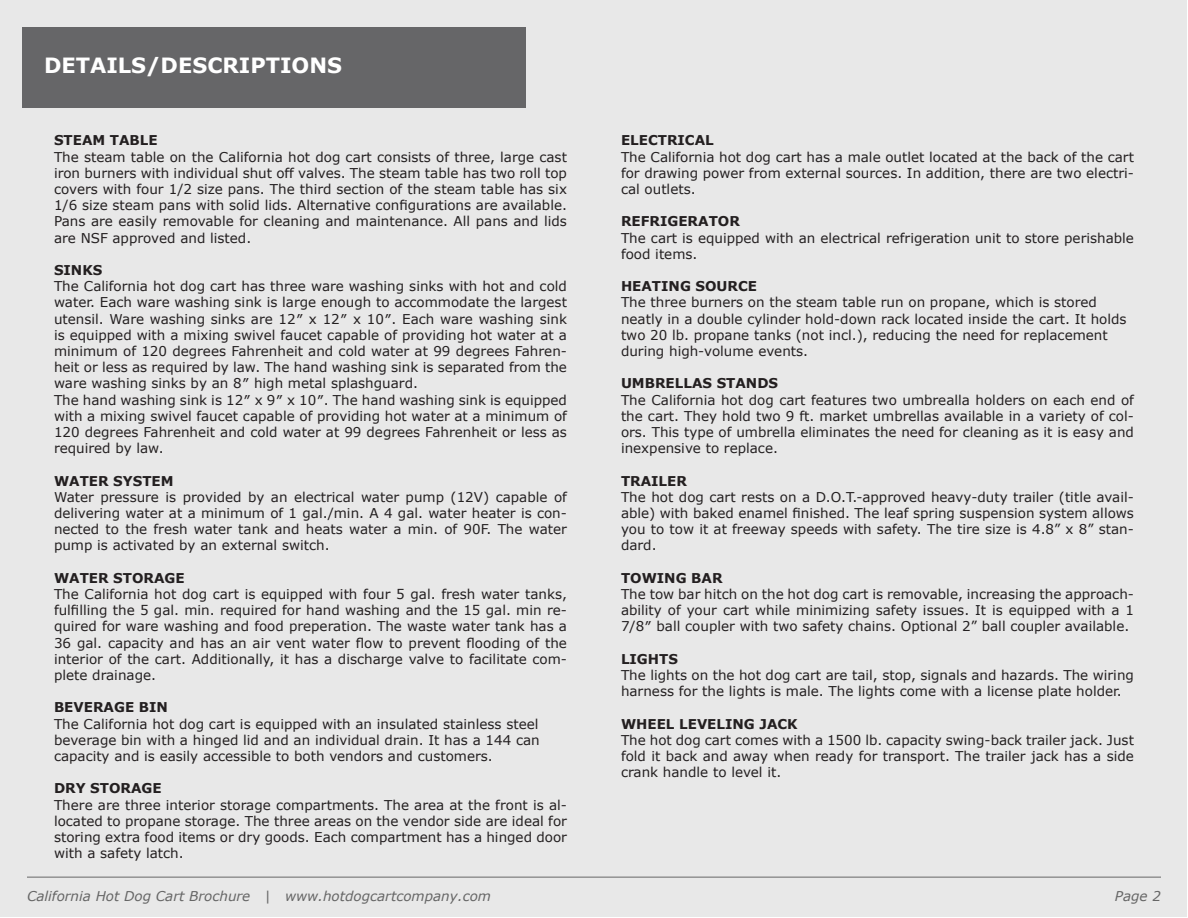
<style>
.page{position:relative;width:1188px;height:918px;background:#fff}
.page>*{position:absolute;margin:0;border:0;box-sizing:border-box;transform-origin:0 0}
.t1{font:700 21px "Verdana";color:#fff}
.t2{font:13.5px/16.2px "Verdana";color:#231f20;text-align:justify}
.t3{font:700 13.5px "Verdana";color:#231f20}
.t4{font:italic 13.5px "Verdana";color:#666}
</style>
<div class="page">
<div style="left:1px;top:1px;width:1186px;height:916px;background:#e8e8e8"></div>
<div style="left:22px;top:27px;width:504px;height:81px;background:#666668"></div>
<hr style="left:27px;top:877px;width:1134px;height:1px;background:#666">
<p class="t1" style="left:44px;top:52px;width:300px">DETAILS/DESCRIPTIONS</p>
<p class="t3" style="left:54px;top:132px;width:105px">STEAM TABLE</p>
<p class="t2" style="left:54px;top:149px;width:515px">The steam table on the California hot dog cart consists of three, large cast iron burners with individual shut off valves. The steam table has two roll top covers with four 1/2 size pans. The third section of the steam table has six 1/6 size steam pans with solid lids. Alternative configurations are available.<br>Pans are easily removable for cleaning and maintenance. All pans and lids are NSF approved and listed.</p>
<p class="t3" style="left:54px;top:261px;width:50px">SINKS</p>
<p class="t2" style="left:54px;top:278px;width:515px">The California hot dog cart has three ware washing sinks with hot and cold water. Each ware washing sink is large enough to accommodate the largest utensil. Ware washing sinks are 12″ x 12″ x 10″. Each ware washing sink is equipped with a mixing swivel faucet capable of providing hot water at a minimum of 120 degrees Fahrenheit and cold water at 99 degrees Fahren&shy;heit or less as required by law. The hand washing sink is separated from the ware washing sinks by an 8″ high metal splashguard.</p>
<p class="t2" style="left:54px;top:392px;width:515px">The hand washing sink is 12″ x 9″ x 10″. The hand washing sink is equipped with a mixing swivel faucet capable of providing hot water at a minimum of 120 degrees Fahrenheit and cold water at 99 degrees Fahrenheit or less as required by law.</p>
<p class="t3" style="left:54px;top:472px;width:121px">WATER SYSTEM</p>
<p class="t2" style="left:54px;top:489px;width:515px">Water pressure is provided by an electrical water pump (12V) capable of delivering water at a minimum of 1 gal./min. A 4 gal. water heater is con&shy;nected to the fresh water tank and heats water a min. of 90F. The water pump is activated by an external switch.</p>
<p class="t3" style="left:54px;top:569px;width:132px">WATER STORAGE</p>
<p class="t2" style="left:54px;top:586px;width:515px">The California hot dog cart is equipped with four 5 gal. fresh water tanks, fulfilling the 5 gal. min. required for hand washing and the 15 gal. min re&shy;quired for ware washing and food preperation. The waste water tank has a 36 gal. capacity and has an air vent water flow to prevent flooding of the interior of the cart. Additionally, it has a discharge valve to facilitate com&shy;plete drainage.</p>
<p class="t3" style="left:54px;top:699px;width:115px">BEVERAGE BIN</p>
<p class="t2" style="left:54px;top:716px;width:487px">The California hot dog cart is equipped with an insulated stainless steel beverage bin with a hinged lid and an individual drain. It has a 144 can capacity and is easily accessible to both vendors and customers.</p>
<p class="t3" style="left:54px;top:780px;width:109px">DRY STORAGE</p>
<p class="t2" style="left:54px;top:797px;width:515px">There are three interior storage compartments. The area at the front is al&shy;located to propane storage. The three areas on the vendor side are ideal for storing extra food items or dry goods. Each compartment has a hinged door with a safety latch.</p>
<p class="t3" style="left:621px;top:132px;width:94px">ELECTRICAL</p>
<p class="t2" style="left:621px;top:149px;width:514px">The California hot dog cart has a male outlet located at the back of the cart for drawing power from external sources. In addition, there are two electri&shy;cal outlets.</p>
<p class="t3" style="left:621px;top:213px;width:120px">REFRIGERATOR</p>
<p class="t2" style="left:621px;top:230px;width:514px">The cart is equipped with an electrical refrigeration unit to store perishable food items.</p>
<p class="t3" style="left:621px;top:277px;width:138px">HEATING SOURCE</p>
<p class="t2" style="left:621px;top:295px;width:507px;text-align:left">The three burners on the steam table run on propane, which is stored neatly in a double cylinder hold-down rack located inside the cart. It holds two 20 lb. propane tanks (not incl.), reducing the need for replacement during high-volume events.</p>
<p class="t3" style="left:621px;top:375px;width:159px">UMBRELLAS STANDS</p>
<p class="t2" style="left:621px;top:392px;width:515px">The California hot dog cart features two umbrealla holders on each end of the cart. They hold two 9 ft. market umbrellas available in a variety of col&shy;ors. This type of umbrella eliminates the need for cleaning as it is easy and inexpensive to replace.</p>
<p class="t3" style="left:621px;top:472px;width:67px">TRAILER</p>
<p class="t2" style="left:621px;top:489px;width:514px">The hot dog cart rests on a D.O.T.-approved heavy-duty trailer (title avail&shy;able) with baked enamel finished. The leaf spring suspension system allows you to tow it at freeway speeds with safety. The tire size is 4.8” x 8” stan&shy;dard.</p>
<p class="t3" style="left:621px;top:569px;width:103px">TOWING BAR</p>
<p class="t2" style="left:621px;top:586px;width:515px">The tow bar hitch on the hot dog cart is removable, increasing the approach&shy;ability of your cart while minimizing safety issues. It is equipped with a 1<br>7/8″ ball coupler with two safety chains. Optional 2” ball coupler available.</p>
<p class="t3" style="left:621px;top:650px;width:59px">LIGHTS</p>
<p class="t2" style="left:621px;top:667px;width:514px">The lights on the hot dog cart are tail, stop, signals and hazards. The wiring harness for the lights is male. The lights come with a license plate holder.</p>
<p class="t3" style="left:621px;top:715px;width:178px">WHEEL LEVELING JACK</p>
<p class="t2" style="left:621px;top:732px;width:515px">The hot dog cart comes with a 1500 lb. capacity swing-back trailer jack. Just fold it back and away when ready for transport. The trailer jack has a side crank handle to level it.</p>
<p class="t4" style="left:27px;top:888px;width:466px">California Hot Dog Cart Brochure | www.hotdogcartcompany.com</p>
<p class="t4" style="left:1115px;top:888px;width:48px">Page 2</p>
</div>
